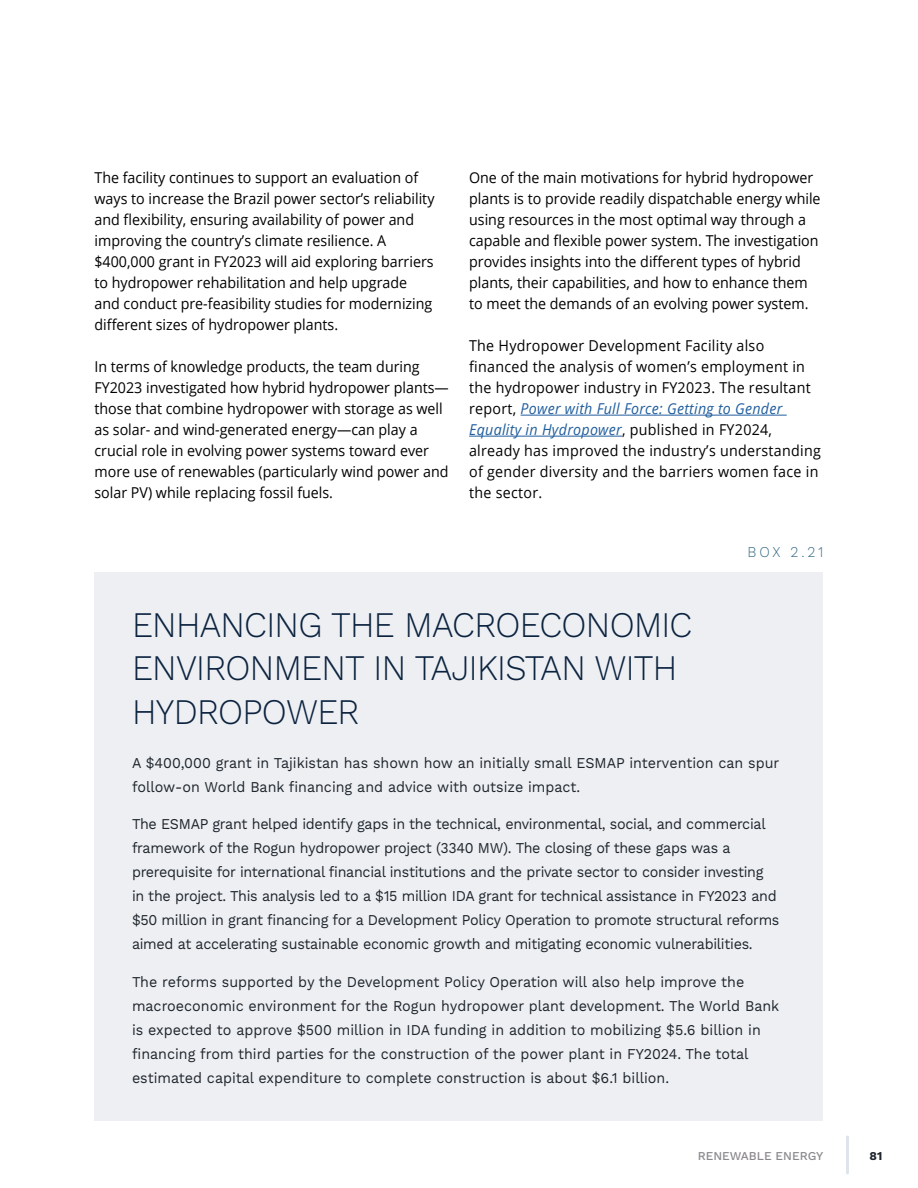
<style>
.page{position:relative;width:918px;height:1188px;background:#fff}
.page>*{position:absolute;margin:0;border:0;box-sizing:border-box;transform-origin:0 0}
.t1{font:300 36px/43.2px "Work Sans";letter-spacing:-.02em;color:#0c233f;scale:.95 1}
.t2{font:15px/21px "Open Sans";color:#000;scale:.95 1}
.t3{font:15px/24px "Work Sans";color:#1e252c;scale:.95 1}
.t4{font:15px/24px "Work Sans";letter-spacing:-.02em;color:#1e252c;scale:.95 1}
.t5{font:15px/21px "Open Sans";letter-spacing:.02em;color:#000;scale:.95 1}
.t6{font:300 15px "Work Sans";color:#366b86;scale:.95 1}
.t7{font:500 12px "Work Sans";color:#8a888d}
.t8{font:700 12px "Work Sans";color:#1e252c}
.s1{font-style:italic;color:#215e9e}
</style>
<div class="page">
<hr style="left:846px;top:1137px;width:3px;height:36px;background:#dfe3eb">
<div style="left:94px;top:572px;width:730px;height:548px;background:#edeff3"></div>
<hr style="left:521px;top:415px;width:266px;height:1px;background:#215e9e">
<hr style="left:469px;top:436px;width:153px;height:1px;background:#215e9e">
<p class="t2" style="left:94px;top:167px;width:359px">The facility continues to support an evaluation of ways to increase the Brazil power sector’s reliability and flexibility, ensuring availability of power and improving the country’s climate resilience. A $400,000 grant in FY2023 will aid exploring barriers to hydropower rehabilitation and help upgrade and conduct pre-feasibility studies for modernizing different sizes of hydropower plants.</p>
<p class="t2" style="left:94px;top:356px;width:375px">In terms of knowledge products, the team during FY2023 investigated how hybrid hydropower plants— those that combine hydropower with storage as well as solar- and wind-generated energy—can play a crucial role in evolving power systems toward ever more use of renewables (particularly wind power and solar PV) while replacing fossil fuels.</p>
<p class="t2" style="left:469px;top:167px;width:372px">One of the main motivations for hybrid hydropower plants is to provide readily dispatchable energy while using resources in the most optimal way through a capable and flexible power system. The investigation provides insights into the different types of hybrid plants, their capabilities, and how to enhance them to meet the demands of an evolving power system.</p>
<p class="t5" style="left:469px;top:335px;width:372px">The Hydropower Development Facility also financed the analysis of women’s employment in the hydropower industry in FY2023. The resultant report, <span class="s1">Power with Full Force: Getting to Gender Equality in Hydropower</span>, published in FY2024, already has improved the industry’s understanding of gender diversity and the barriers women face in the sector.</p>
<p class="t6" style="left:748px;top:543px;width:81px">BOX 2.21</p>
<h1 class="t1" style="left:132px;top:605px;width:592px">ENHANCING THE MACROECONOMIC<br>ENVIRONMENT IN TAJIKISTAN WITH<br>HYDROPOWER</h1>
<p class="t3" style="left:132px;top:751px;width:683px">A $400,000 grant in Tajikistan has shown how an initially small ESMAP intervention can spur follow-on World Bank financing and advice with outsize impact.</p>
<p class="t4" style="left:132px;top:813px;width:683px">The ESMAP grant helped identify gaps in the technical, environmental, social, and commercial framework of the Rogun hydropower project (3340 MW). The closing of these gaps was a prerequisite for international financial institutions and the private sector to consider investing in the project. This analysis led to a $15 million IDA grant for technical assistance in FY2023 and $50 million in grant financing for a Development Policy Operation to promote structural reforms aimed at accelerating sustainable economic growth and mitigating economic vulnerabilities.</p>
<p class="t3" style="left:132px;top:970px;width:683px">The reforms supported by the Development Policy Operation will also help improve the macroeconomic environment for the Rogun hydropower plant development. The World Bank is expected to approve $500 million in IDA funding in addition to mobilizing $5.6 billion in financing from third parties for the construction of the power plant in FY2024. The total estimated capital expenditure to complete construction is about $6.1 billion.</p>
<p class="t7" style="left:698px;top:1148px;width:127px">RENEWABLE ENERGY</p>
<p class="t8" style="left:870px;top:1149px;width:14px">81</p>
</div>
